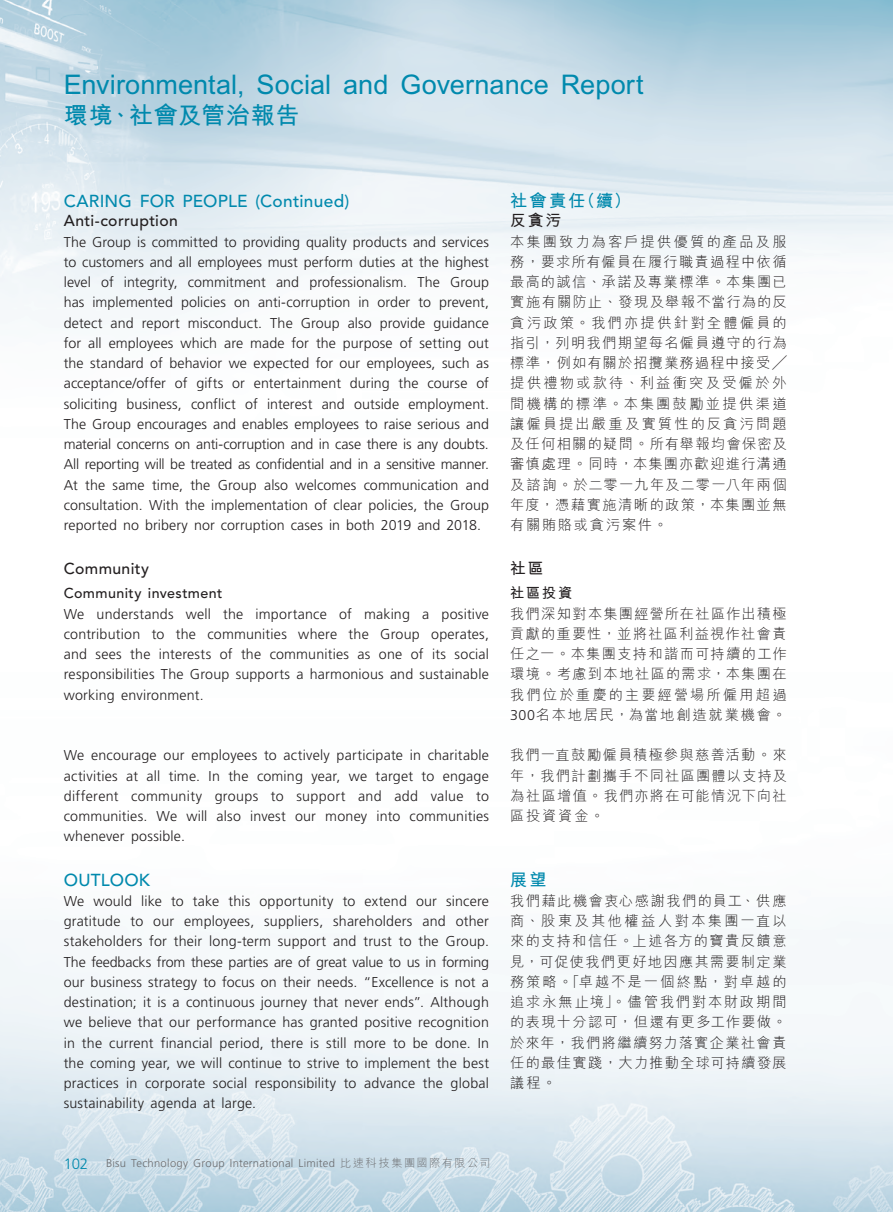
<style>
.page{position:relative;width:893px;height:1212px;background:#fff}
.page>*{position:absolute;margin:0;border:0;box-sizing:border-box;transform-origin:0 0}
.t1{font:700 27px "M Hei HK";letter-spacing:.005em;color:#0089ad}
.t2{font:700 24px "M Hei HK";letter-spacing:.03em;color:#0089ad}
._03_H1{font:500 17.25px "Avenir LT Std";letter-spacing:.015em;color:#0089ad}
._03_H1-2{font:700 17.25px "M Hei HK";letter-spacing:.115em;color:#0089ad}
._04___H2{font:500 15.75px "Avenir LT Std";letter-spacing:.025em;color:#231f20}
._04___H2-2{font:700 15.75px "M Hei HK";color:#231f20}
._11_P0{font:300 14.25px/20.2px "Frutiger LT Std";letter-spacing:.01em;color:#231f20;text-align:justify}
._11_P0-2{font:300 14.25px/20.2px "M Hei HK";letter-spacing:.095em;color:#231f20;text-align:justify}
._05_____H3{font:500 14.25px "Avenir LT Std";letter-spacing:.03em;color:#231f20}
._05_____H3-2{font:700 14.25px "M Hei HK";color:#231f20}
.t3{font:300 11.25px "Frutiger LT Std";letter-spacing:.025em;color:#6c6d70}
.s1{font-size:15px;color:#0089ad}
.s2{font-family:"M Hei HK"}
.s3{font-family:"Frutiger LT Std"}
</style>
<div class="page">
<img style="left:0;top:0;width:893px;height:1212px">
<h1 class="t1" style="left:64px;top:65px;width:581px">Environmental, Social and Governance Report</h1>
<h2 class="t2" style="left:64px;top:98px;width:237px">環境、社會及管治報告</h2>
<p class="_03_H1" style="left:64px;top:191px;width:287px">CARING FOR PEOPLE (Continued)</p>
<p class="_04___H2" style="left:64px;top:212px;width:116px">Anti-corruption</p>
<p class="_11_P0" style="left:64px;top:232px;width:427px">The Group is committed to providing quality products and services to customers and all employees must perform duties at the highest level of integrity, commitment and professionalism. The Group has implemented policies on anti-corruption in order to prevent, detect and report misconduct. The Group also provide guidance for all employees which are made for the purpose of setting out the standard of behavior we expected for our employees, such as acceptance/offer of gifts or entertainment during the course of soliciting business, conflict of interest and outside employment.<br>The Group encourages and enables employees to raise serious and material concerns on anti-corruption and in case there is any doubts.<br>All reporting will be treated as confidential and in a sensitive manner.<br>At the same time, the Group also welcomes communication and consultation. With the implementation of clear policies, the Group reported no bribery nor corruption cases in both 2019 and 2018.</p>
<p class="_04___H2" style="left:64px;top:560px;width:87px">Community</p>
<p class="_05_____H3" style="left:64px;top:585px;width:160px">Community investment</p>
<p class="_11_P0" style="left:64px;top:604px;width:427px">We understands well the importance of making a positive contribution to the communities where the Group operates, and sees the interests of the communities as one of its social responsibilities The Group supports a harmonious and sustainable working environment.</p>
<p class="_11_P0" style="left:64px;top:745px;width:427px">We encourage our employees to actively participate in charitable activities at all time. In the coming year, we target to engage different community groups to support and add value to communities. We will also invest our money into communities whenever possible.</p>
<p class="_03_H1" style="left:64px;top:870px;width:88px">OUTLOOK</p>
<p class="_11_P0" style="left:64px;top:891px;width:427px">We would like to take this opportunity to extend our sincere gratitude to our employees, suppliers, shareholders and other stakeholders for their long-term support and trust to the Group.<br>The feedbacks from these parties are of great value to us in forming our business strategy to focus on their needs. “Excellence is not a destination; it is a continuous journey that never ends”. Although we believe that our performance has granted positive recognition in the current financial period, there is still more to be done. In the coming year, we will continue to strive to implement the best practices in corporate social responsibility to advance the global sustainability agenda at large.</p>
<p class="t3" style="left:64px;top:1157px;width:428px"><span class="s1">102</span> Bisu Technology Group International Limited <span class="s2">比速科技集團國際有限公司</span></p>
<p class="_03_H1-2" style="left:510px;top:188px;width:122px">社會責任（續）</p>
<p class="_04___H2-2" style="left:510px;top:209px;width:53px">反貪污</p>
<p class="_11_P0-2" style="left:510px;top:231px;width:278px">本集團致力為客戶提供優質的產品及服務，要求所有僱員在履行職責過程中依循最高的誠信、承諾及專業標準。本集團已實施有關防止、發現及舉報不當行為的反貪污政策。我們亦提供針對全體僱員的指引，列明我們期望每名僱員遵守的行為標準，例如有關於招攬業務過程中接受╱提供禮物或款待、利益衝突及受僱於外間機構的標準。本集團鼓勵並提供渠道讓僱員提出嚴重及實質性的反貪污問題及任何相關的疑問。所有舉報均會保密及審慎處理。同時，本集團亦歡迎進行溝通及諮詢。於二零一九年及二零一八年兩個年度，憑藉實施清晰的政策，本集團並無有關賄賂或貪污案件。</p>
<p class="_04___H2-2" style="left:510px;top:557px;width:34px">社區</p>
<p class="_05_____H3-2" style="left:510px;top:583px;width:64px">社區投資</p>
<p class="_11_P0-2" style="left:510px;top:603px;width:278px">我們深知對本集團經營所在社區作出積極貢獻的重要性，並將社區利益視作社會責任之一。本集團支持和諧而可持續的工作環境。考慮到本地社區的需求，本集團在我們位於重慶的主要經營場所僱用超過<span class="s3">300</span>名本地居民，為當地創造就業機會。</p>
<p class="_11_P0-2" style="left:510px;top:745px;width:278px">我們一直鼓勵僱員積極參與慈善活動。來年，我們計劃攜手不同社區團體以支持及為社區增值。我們亦將在可能情況下向社區投資資金。</p>
<p class="_03_H1-2" style="left:510px;top:867px;width:38px">展望</p>
<p class="_11_P0-2" style="left:510px;top:890px;width:278px">我們藉此機會衷心感謝我們的員工、供應商、股東及其他權益人對本集團一直以來的支持和信任。上述各方的寶貴反饋意見，可促使我們更好地因應其需要制定業務策略。「卓越不是一個終點，對卓越的追求永無止境」。儘管我們對本財政期間的表現十分認可，但還有更多工作要做。於來年，我們將繼續努力落實企業社會責任的最佳實踐，大力推動全球可持續發展議程。</p>
</div>
